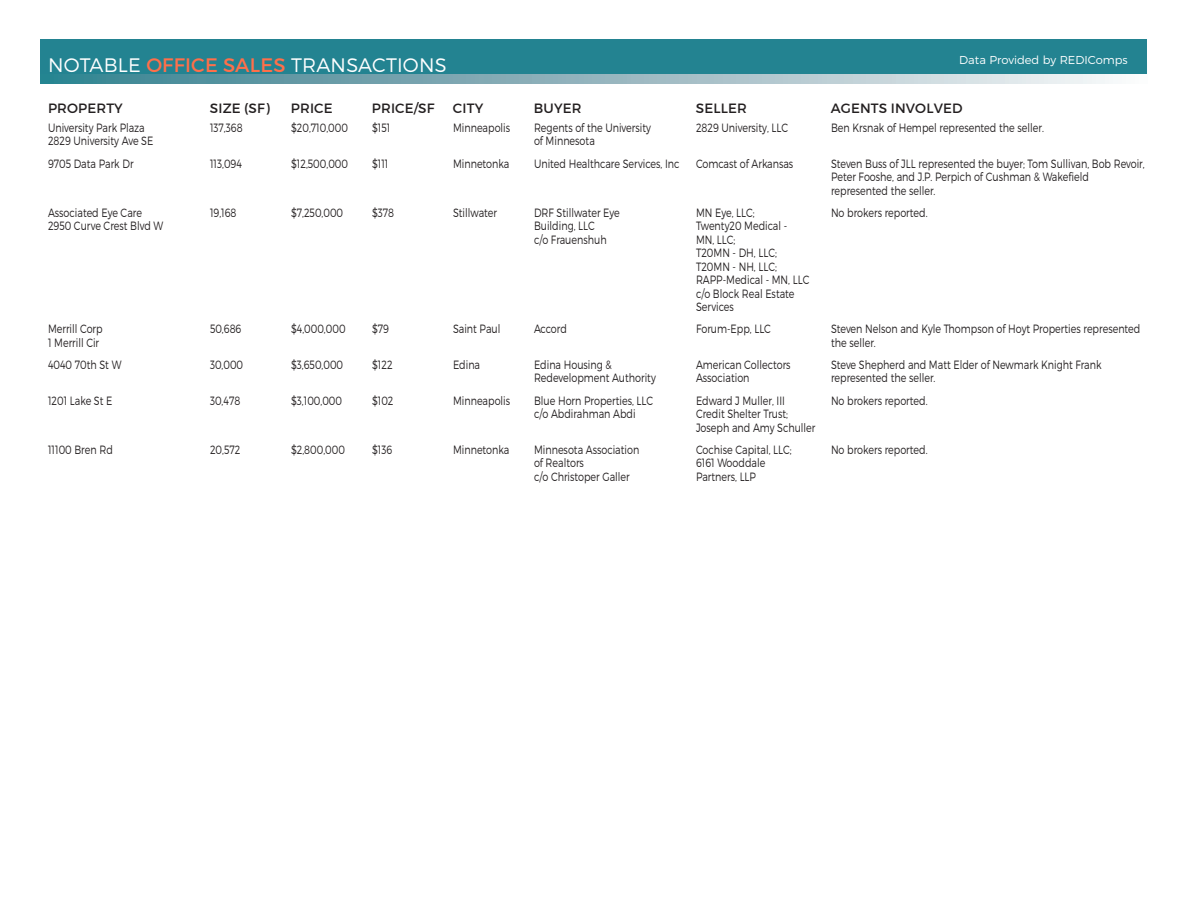
<style>
.page{position:relative;width:1188px;height:918px;background:#fff}
.page>*{position:absolute;margin:0;border:0;box-sizing:border-box;transform-origin:0 0}
.t1{font:300 19.5px "Montserrat";letter-spacing:.01em;color:#fff}
.t2{font:13.5px "Montserrat";letter-spacing:.01em;color:#231f20}
.t3{font:300 12px/13.5px "Montserrat";color:#231f20;scale:.8 1}
.t4{font:300 11.55px "Montserrat";color:#fff}
.s1{font-weight:400;color:#ff6f4a}
</style>
<div class="page">
<div style="left:41px;top:63px;width:1106px;height:21px;background:linear-gradient(to right,#327d8c,#f9f4f6)"></div>
<div style="left:41px;top:40px;width:1106px;height:34px;background:#238391"></div>
<p class="t4" style="left:959px;top:53px;width:170px">Data Provided by REDIComps</p>
<p class="t1" style="left:48px;top:53px;width:400px">NOTABLE <span class="s1">OFFICE SALES</span> TRANSACTIONS</p>
<p class="t2" style="left:48px;top:100px;width:76px">PROPERTY</p>
<p class="t2" style="left:210px;top:100px;width:61px">SIZE (SF)</p>
<p class="t2" style="left:291px;top:100px;width:43px">PRICE</p>
<p class="t2" style="left:372px;top:100px;width:64px">PRICE/SF</p>
<p class="t2" style="left:453px;top:100px;width:32px">CITY</p>
<p class="t2" style="left:534px;top:100px;width:49px">BUYER</p>
<p class="t2" style="left:696px;top:100px;width:52px">SELLER</p>
<p class="t2" style="left:831px;top:100px;width:133px">AGENTS INVOLVED</p>
<p class="t3" style="left:48px;top:121px;width:122px">University Park Plaza</p>
<p class="t3" style="left:210px;top:121px;width:42px">137,368</p>
<p class="t3" style="left:291px;top:121px;width:73px">$20,710,000</p>
<p class="t3" style="left:372px;top:121px;width:25px">$151</p>
<p class="t3" style="left:453px;top:121px;width:73px">Minneapolis</p>
<p class="t3" style="left:534px;top:121px;width:148px">Regents of the University</p>
<p class="t3" style="left:696px;top:121px;width:117px">2829 University, LLC</p>
<p class="t3" style="left:831px;top:121px;width:268px">Ben Krsnak of Hempel represented the seller.</p>
<p class="t3" style="left:48px;top:134px;width:133px">2829 University Ave SE</p>
<p class="t3" style="left:534px;top:134px;width:78px">of Minnesota</p>
<p class="t3" style="left:48px;top:156px;width:108px">9705 Data Park Dr</p>
<p class="t3" style="left:210px;top:156px;width:41px">113,094</p>
<p class="t3" style="left:291px;top:156px;width:73px">$12,500,000</p>
<p class="t3" style="left:372px;top:156px;width:22px">$111</p>
<p class="t3" style="left:453px;top:156px;width:72px">Minnetonka</p>
<p class="t3" style="left:534px;top:156px;width:184px">United Healthcare Services, Inc</p>
<p class="t3" style="left:696px;top:156px;width:123px">Comcast of Arkansas</p>
<p class="t3" style="left:831px;top:156px;width:394px">Steven Buss of JLL represented the buyer; Tom Sullivan, Bob Revoir,<br>Peter Fooshe, and J.P. Perpich of Cushman &amp; Wakefield represented the seller.</p>
<p class="t3" style="left:48px;top:205px;width:119px">Associated Eye Care</p>
<p class="t3" style="left:210px;top:205px;width:35px">19,168</p>
<p class="t3" style="left:291px;top:205px;width:67px">$7,250,000</p>
<p class="t3" style="left:372px;top:205px;width:29px">$378</p>
<p class="t3" style="left:453px;top:205px;width:57px">Stillwater</p>
<p class="t3" style="left:534px;top:205px;width:109px">DRF Stillwater Eye</p>
<p class="t3" style="left:696px;top:205px;width:75px">MN Eye, LLC;</p>
<p class="t3" style="left:831px;top:205px;width:122px">No brokers reported.</p>
<p class="t3" style="left:48px;top:219px;width:146px">2950 Curve Crest Blvd W</p>
<p class="t3" style="left:534px;top:219px;width:78px">Building, LLC</p>
<p class="t3" style="left:696px;top:219px;width:116px">Twenty20 Medical -</p>
<p class="t3" style="left:534px;top:232px;width:92px">c/o Frauenshuh</p>
<p class="t3" style="left:696px;top:232px;width:143px">MN, LLC;<br>T20MN - DH, LLC;<br>T20MN - NH, LLC;<br>RAPP-Medical - MN, LLC c/o Block Real Estate<br>Services</p>
<p class="t3" style="left:48px;top:322px;width:70px">Merrill Corp</p>
<p class="t3" style="left:210px;top:322px;width:41px">50,686</p>
<p class="t3" style="left:291px;top:322px;width:70px">$4,000,000</p>
<p class="t3" style="left:372px;top:322px;width:23px">$79</p>
<p class="t3" style="left:453px;top:322px;width:61px">Saint Paul</p>
<p class="t3" style="left:534px;top:322px;width:43px">Accord</p>
<p class="t3" style="left:696px;top:322px;width:95px">Forum-Epp, LLC</p>
<p class="t3" style="left:831px;top:322px;width:388px">Steven Nelson and Kyle Thompson of Hoyt Properties represented</p>
<p class="t3" style="left:48px;top:336px;width:66px">1 Merrill Cir</p>
<p class="t3" style="left:831px;top:336px;width:58px">the seller.</p>
<p class="t3" style="left:48px;top:358px;width:93px">4040 70th St W</p>
<p class="t3" style="left:210px;top:358px;width:43px">30,000</p>
<p class="t3" style="left:291px;top:358px;width:67px">$3,650,000</p>
<p class="t3" style="left:372px;top:358px;width:27px">$122</p>
<p class="t3" style="left:453px;top:358px;width:35px">Edina</p>
<p class="t3" style="left:534px;top:358px;width:99px">Edina Housing &amp;</p>
<p class="t3" style="left:696px;top:358px;width:120px">American Collectors</p>
<p class="t3" style="left:831px;top:358px;width:340px">Steve Shepherd and Matt Elder of Newmark Knight Frank</p>
<p class="t3" style="left:534px;top:371px;width:154px">Redevelopment Authority</p>
<p class="t3" style="left:696px;top:371px;width:68px">Association</p>
<p class="t3" style="left:831px;top:371px;width:132px">represented the seller.</p>
<p class="t3" style="left:48px;top:393px;width:82px">1201 Lake St E</p>
<p class="t3" style="left:210px;top:393px;width:39px">30,478</p>
<p class="t3" style="left:291px;top:393px;width:65px">$3,100,000</p>
<p class="t3" style="left:372px;top:393px;width:28px">$102</p>
<p class="t3" style="left:453px;top:393px;width:73px">Minneapolis</p>
<p class="t3" style="left:534px;top:393px;width:150px">Blue Horn Properties, LLC</p>
<p class="t3" style="left:696px;top:393px;width:113px">Edward J Muller, III</p>
<p class="t3" style="left:831px;top:393px;width:122px">No brokers reported.</p>
<p class="t3" style="left:534px;top:407px;width:129px">c/o Abdirahman Abdi</p>
<p class="t3" style="left:696px;top:407px;width:151px">Credit Shelter Trust;<br>Joseph and Amy Schuller</p>
<p class="t3" style="left:48px;top:443px;width:83px">11100 Bren Rd</p>
<p class="t3" style="left:210px;top:443px;width:39px">20,572</p>
<p class="t3" style="left:291px;top:443px;width:69px">$2,800,000</p>
<p class="t3" style="left:372px;top:443px;width:27px">$136</p>
<p class="t3" style="left:453px;top:443px;width:72px">Minnetonka</p>
<p class="t3" style="left:534px;top:443px;width:133px">Minnesota Association</p>
<p class="t3" style="left:696px;top:443px;width:121px">Cochise Capital, LLC;</p>
<p class="t3" style="left:831px;top:443px;width:122px">No brokers reported.</p>
<p class="t3" style="left:534px;top:456px;width:64px">of Realtors</p>
<p class="t3" style="left:696px;top:456px;width:88px">6161 Wooddale</p>
<p class="t3" style="left:534px;top:470px;width:121px">c/o Christoper Galler</p>
<p class="t3" style="left:696px;top:470px;width:77px">Partners, LLP</p>
</div>
